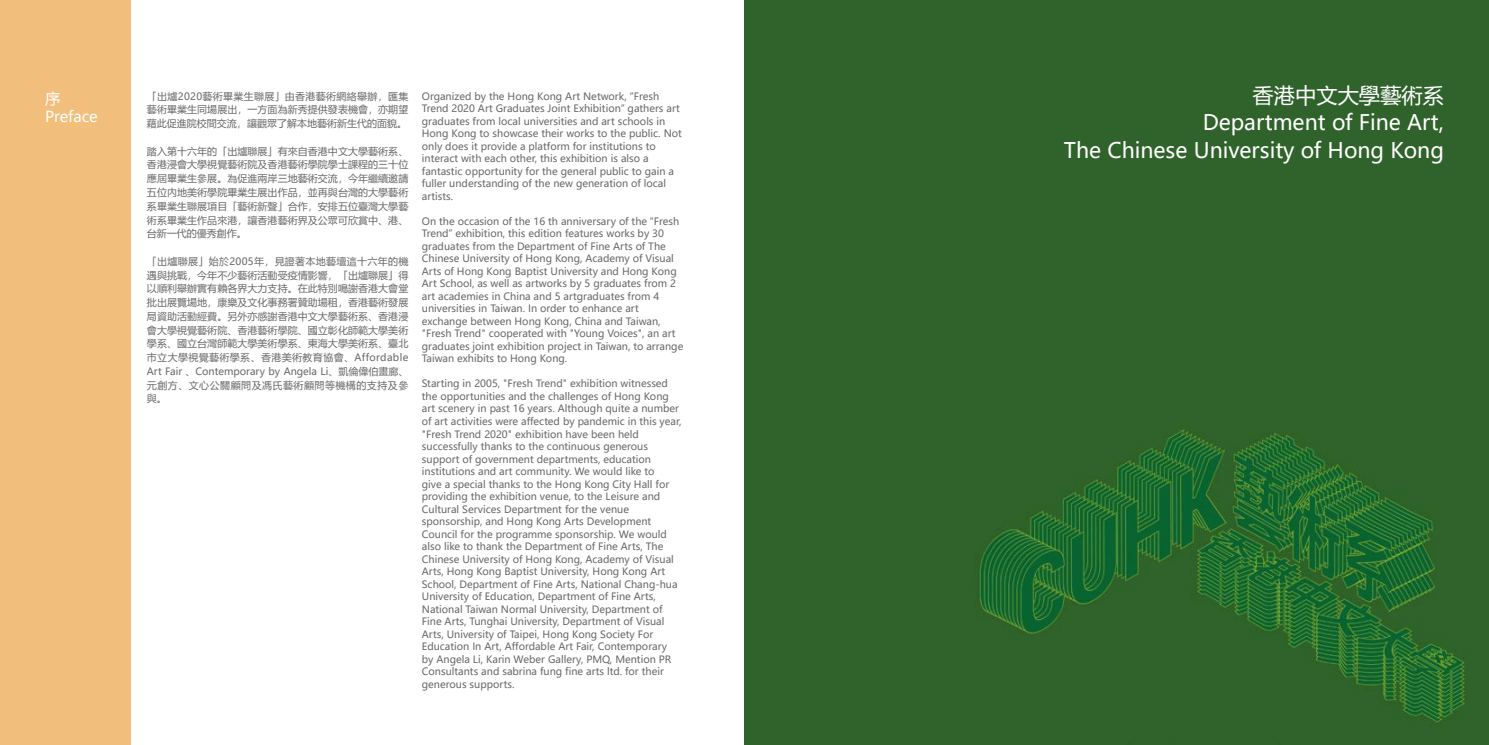
<style>
.page{position:relative;width:1489px;height:745px;background:#fff}
.page>*{position:absolute;margin:0;border:0;box-sizing:border-box;transform-origin:0 0}
.t1{font:21.25px/27.5px "Microsoft Ya Hei UI";color:#fff;text-align:right}
.t2{font:15px/18px "Microsoft Ya Hei UI";color:#fff}
.t3{font:10px/12.5px "Microsoft Ya Hei UI";color:#696769;text-align:justify}
</style>
<div class="page">
<div style="left:0;top:0;width:131px;height:744px;background:#f1be7c"></div>
<img style="left:744px;top:0;width:744px;height:744px">
<h2 class="t2" style="left:45px;top:89px;width:54px">序<br>Preface</h2>
<p class="t3" style="left:147px;top:89px;width:263px;line-height:13.8px">「出爐2020藝術畢業生聯展」由香港藝術網絡舉辦，匯集藝術畢業生同場展出，一方面為新秀提供發表機會，亦期望藉此促進院校間交流，讓觀眾了解本地藝術新生代的面貌。</p>
<p class="t3" style="left:147px;top:144px;width:263px;line-height:13.8px">踏入第十六年的「出爐聯展」有來自香港中文大學藝術系、香港浸會大學視覺藝術院及香港藝術學院學士課程的三十位應屆畢業生參展。為促進兩岸三地藝術交流，今年繼續邀請五位內地美術學院畢業生展出作品，並再與台灣的大學藝術系畢業生聯展項目「藝術新聲」合作，安排五位臺灣大學藝術系畢業生作品來港，讓香港藝術界及公眾可欣賞中、港、台新一代的優秀創作。</p>
<p class="t3" style="left:147px;top:254px;width:263px;line-height:13.8px">「出爐聯展」始於2005年，見證著本地藝壇這十六年的機遇與挑戰，今年不少藝術活動受疫情影響，「出爐聯展」得以順利舉辦實有賴各界大力支持。在此特別鳴謝香港大會堂批出展覽場地，康樂及文化事務署贊助場租，香港藝術發展局資助活動經費。另外亦感謝香港中文大學藝術系、香港浸會大學視覺藝術院、香港藝術學院、國立彰化師範大學美術學系、國立台灣師範大學美術學系、東海大學美術系、臺北市立大學視覺藝術學系、香港美術教育協會、Affordable Art Fair 、Contemporary by Angela Li、凱倫偉伯畫廊、元創方、文心公關顧問及馮氏藝術顧問等機構的支持及參與。</p>
<p class="t3" style="left:422px;top:89px;width:261px;text-align:left">Organized by the Hong Kong Art Network, “Fresh Trend 2020 Art Graduates Joint Exhibition” gathers art graduates from local universities and art schools in Hong Kong to showcase their works to the public. Not only does it provide a platform for institutions to interact with each other, this exhibition is also a fantastic opportunity for the general public to gain a fuller understanding of the new generation of local artists.</p>
<p class="t3" style="left:422px;top:214px;width:263px;text-align:left">On the occasion of the 16 th anniversary of the “Fresh Trend” exhibition, this edition features works by 30 graduates from the Department of Fine Arts of The Chinese University of Hong Kong, Academy of Visual Arts of Hong Kong Baptist University and Hong Kong Art School, as well as artworks by 5 graduates from 2 art academies in China and 5 artgraduates from 4 universities in Taiwan. In order to enhance art exchange between Hong Kong, China and Taiwan, "Fresh Trend" cooperated with "Young Voices", an art graduates joint exhibition project in Taiwan, to arrange Taiwan exhibits to Hong Kong.</p>
<p class="t3" style="left:422px;top:377px;width:261px;text-align:left">Starting in 2005, "Fresh Trend" exhibition witnessed the opportunities and the challenges of Hong Kong art scenery in past 16 years. Although quite a number of art activities were affected by pandemic in this year, "Fresh Trend 2020" exhibition have been held successfully thanks to the continuous generous support of government departments, education institutions and art community. We would like to<br>give a special thanks to the Hong Kong City Hall for providing the exhibition venue, to the Leisure and Cultural Services Department for the venue sponsorship, and Hong Kong Arts Development Council for the programme sponsorship. We would also like to thank the Department of Fine Arts, The Chinese University of Hong Kong, Academy of Visual Arts, Hong Kong Baptist University, Hong Kong Art School, Department of Fine Arts, National Chang-hua University of Education, Department of Fine Arts, National Taiwan Normal University, Department of Fine Arts, Tunghai University, Department of Visual Arts, University of Taipei, Hong Kong Society For Education In Art, Affordable Art Fair, Contemporary<br>by Angela Li, Karin Weber Gallery, PMQ, Mention PR Consultants and sabrina fung fine arts ltd. for their generous supports.</p>
<h1 class="t1" style="left:1063px;top:81px;width:381px">香港中文大學藝術系<br>Department of Fine Art,<br>The Chinese University of Hong Kong</h1>
</div>
